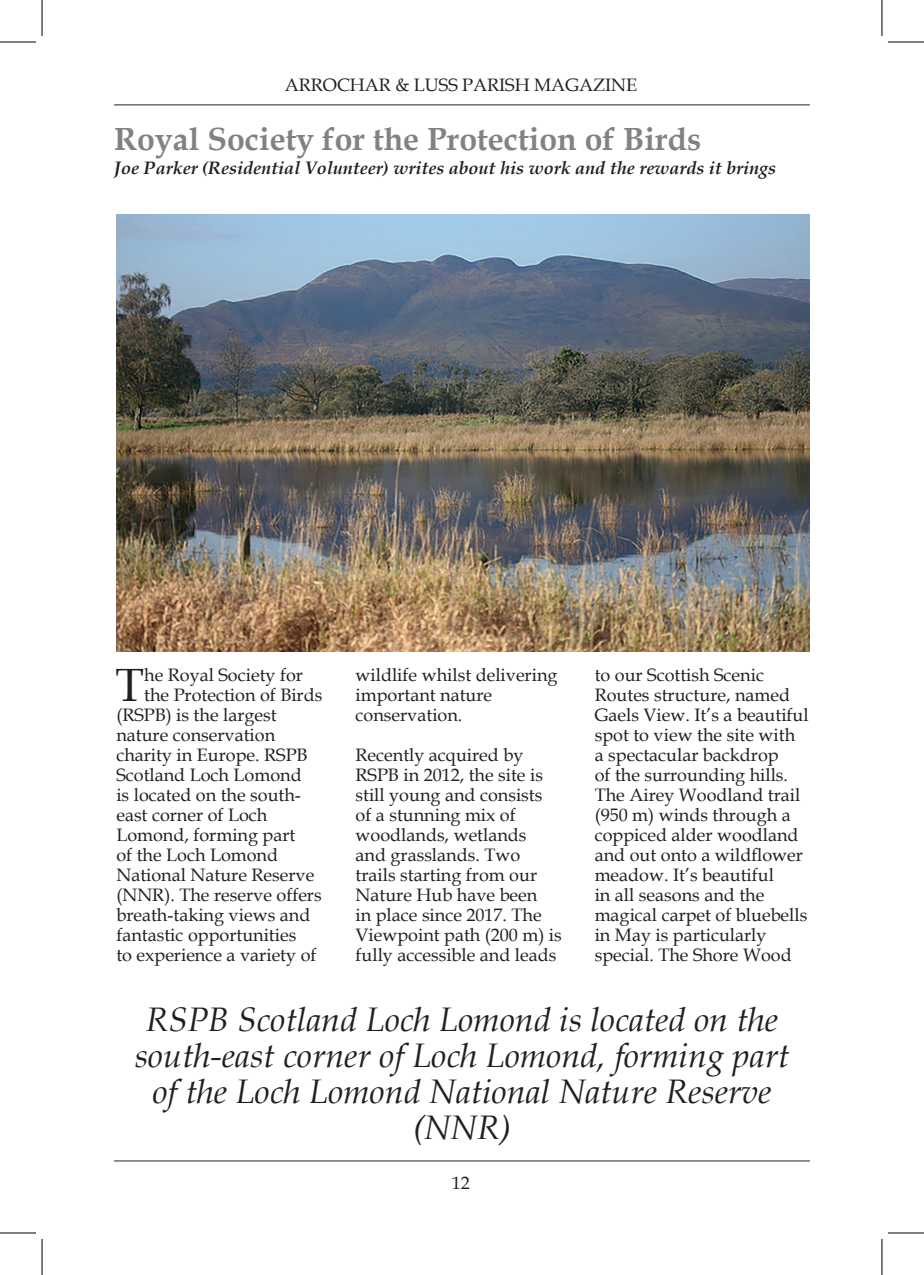
<style>
.page{position:relative;width:924px;height:1275px;background:#fff}
.page>*{position:absolute;margin:0;border:0;box-sizing:border-box;transform-origin:0 0}
.t1{font:46.6px "Book Antiqua";color:#231f20}
.t2{font:italic 34px/36px "Book Antiqua";color:#231f20;text-align:center}
.t3{font:700 32px "Book Antiqua";color:#808285}
.t4{font:18px/20px "Book Antiqua";color:#231f20}
.t5{font:italic 700 18px "Book Antiqua";color:#231f20}
</style>
<div class="page">
<hr style="left:114px;top:1160px;width:695px;height:1px;background:#231f20">
<hr style="left:114px;top:104px;width:695px;height:1px;background:#231f20">
<img style="left:116px;top:215px;width:693px;height:436px">
<hr style="left:0;top:42px;width:36px;height:1px;background:#000">
<hr style="left:887px;top:42px;width:36px;height:1px;background:#000">
<hr style="left:0;top:1232px;width:36px;height:1px;background:#000">
<hr style="left:887px;top:1232px;width:36px;height:1px;background:#000">
<hr style="left:42px;top:0;width:1px;height:36px;background:#000">
<hr style="left:42px;top:1239px;width:1px;height:36px;background:#000">
<hr style="left:881px;top:0;width:1px;height:36px;background:#000">
<hr style="left:881px;top:1239px;width:1px;height:36px;background:#000">
<p class="t4" style="left:284px;top:74px;width:354px">ARROCHAR &amp; LUSS PARISH MAGAZINE</p>
<h3 class="t3" style="left:114px;top:118px;width:588px">Royal Society for the Protection of Birds</h3>
<p class="t5" style="left:114px;top:156px;width:663px">Joe Parker (Residential Volunteer) writes about his work and the rewards it brings</p>
<h1 class="t1" style="left:115px;top:653px;width:30px">T</h1>
<p class="t4" style="left:144px;top:664px;width:160px">he Royal Society for</p>
<p class="t4" style="left:144px;top:684px;width:179px">the Protection of Birds</p>
<p class="t4" style="left:116px;top:704px;width:162px">(RSPB) is the largest</p>
<p class="t4" style="left:116px;top:724px;width:160px">nature conservation</p>
<p class="t4" style="left:116px;top:744px;width:192px">charity in Europe. RSPB</p>
<p class="t4" style="left:116px;top:764px;width:187px">Scotland Loch Lomond</p>
<p class="t4" style="left:116px;top:784px;width:186px">is located on the south-</p>
<p class="t4" style="left:116px;top:804px;width:152px">east corner of Loch</p>
<p class="t4" style="left:116px;top:824px;width:180px">Lomond, forming part</p>
<p class="t4" style="left:116px;top:844px;width:163px">of the Loch Lomond</p>
<p class="t4" style="left:116px;top:864px;width:199px">National Nature Reserve</p>
<p class="t4" style="left:116px;top:884px;width:207px">(NNR). The reserve offers</p>
<p class="t4" style="left:116px;top:904px;width:195px">breath-taking views and</p>
<p class="t4" style="left:116px;top:924px;width:181px">fantastic opportunities</p>
<p class="t4" style="left:116px;top:944px;width:201px">to experience a variety of</p>
<p class="t4" style="left:355px;top:664px;width:203px">wildlife whilst delivering important nature conservation.</p>
<p class="t4" style="left:355px;top:744px;width:208px">Recently acquired by<br>RSPB in 2012, the site is still young and consists of a stunning mix of woodlands, wetlands<br>and grasslands. Two trails starting from our<br>Nature Hub have been<br>in place since 2017. The<br>Viewpoint path (200 m) is fully accessible and leads</p>
<p class="t4" style="left:594px;top:664px;width:215px">to our Scottish Scenic<br>Routes structure, named<br>Gaels View. It’s a beautiful spot to view the site with a spectacular backdrop<br>of the surrounding hills.<br>The Airey Woodland trail (950 m) winds through a coppiced alder woodland and out onto a wildflower meadow. It’s beautiful<br>in all seasons and the magical carpet of bluebells in May is particularly special. The Shore Wood</p>
<h2 class="t2" style="left:135px;top:1000px;width:655px">RSPB Scotland Loch Lomond is located on the south-east corner of Loch Lomond, forming part of the Loch Lomond National Nature Reserve (NNR)</h2>
<p class="t4" style="left:451px;top:1172px;width:19px">12</p>
</div>
